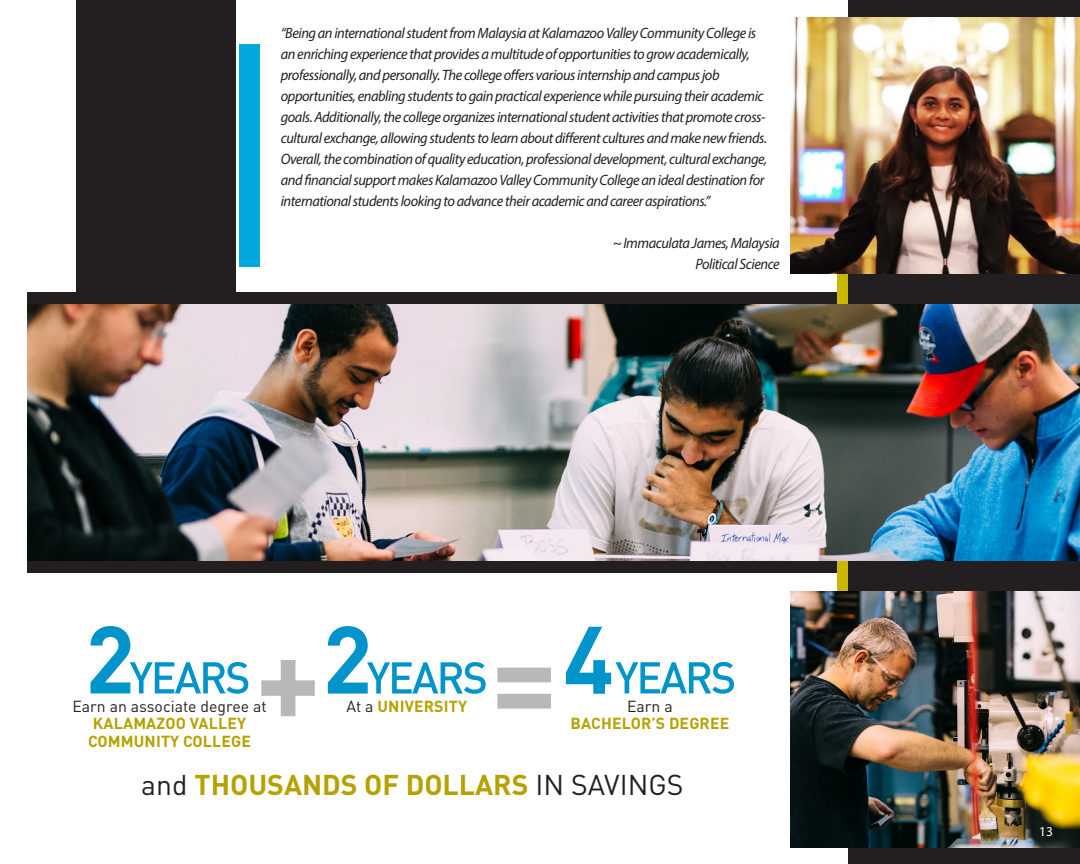
<style>
.page{position:relative;width:1080px;height:864px;background:#fff}
.page>*{position:absolute;margin:0;border:0;box-sizing:border-box;transform-origin:0 0}
.t1{font:700 28.35px "DIN Pro";color:#b5a200}
.t2{font:700 15.9px/17.5px "DIN Pro";letter-spacing:.01em;color:#b5a200;text-align:center}
.t3{font:15.9px "DIN Pro";color:#231f20}
.t4{font:italic 15px/21px "Myriad Pro";letter-spacing:-.03em;color:#231f20;scale:.96 1}
.t5{font:13.5px "Myriad Pro";color:#fff}
.s1{font-weight:400;color:#231f20}
</style>
<div class="page">
<div style="left:27px;top:292px;width:877px;height:281px;background:#231f20"></div>
<div style="left:848px;top:0;width:232px;height:864px;background:#231f20"></div>
<img style="left:791px;top:18px;width:289px;height:256px">
<img style="left:27px;top:304px;width:1053px;height:256px">
<img style="left:791px;top:591px;width:289px;height:256px">
<svg style="left:91px;top:626px;width:157px;height:68px"></svg>
<svg style="left:328px;top:626px;width:158px;height:68px"></svg>
<svg style="left:566px;top:627px;width:168px;height:67px"></svg>
<svg style="left:261px;top:660px;width:54px;height:56px"></svg>
<svg style="left:497px;top:668px;width:54px;height:41px"></svg>
<div style="left:239px;top:45px;width:21px;height:222px;background:#00a8dd"></div>
<div style="left:76px;top:0;width:159px;height:297px;background:#231f20"></div>
<p class="t4" style="left:281px;top:22px;width:508px">“Being an international student from Malaysia at Kalamazoo Valley Community College is an enriching experience that provides a multitude of opportunities to grow academically, professionally, and personally. The college offers various internship and campus job opportunities, enabling students to gain practical experience while pursuing their academic goals. Additionally, the college organizes international student activities that promote cross&shy;cultural exchange, allowing students to learn about different cultures and make new friends.<br>Overall, the combination of quality education, professional development, cultural exchange, and financial support makes Kalamazoo Valley Community College an ideal destination for international students looking to advance their academic and career aspirations.”</p>
<p class="t4" style="left:613px;top:232px;width:175px">~ Immaculata James, Malaysia</p>
<p class="t4" style="left:695px;top:253px;width:89px">Political Science</p>
<p class="t3" style="left:72px;top:695px;width:196px">Earn an associate degree at</p>
<p class="t2" style="left:346px;top:696px;width:122px"><span class="s1">At a</span> UNIVERSITY</p>
<p class="t2" style="left:88px;top:714px;width:164px">KALAMAZOO VALLEY<br>COMMUNITY COLLEGE</p>
<p class="t2" style="left:570px;top:696px;width:160px"><span class="s1">Earn a<br></span>BACHELOR’S DEGREE</p>
<p class="t1" style="left:141px;top:765px;width:544px"><span class="s1">and</span> THOUSANDS OF DOLLARS <span class="s1">IN SAVINGS</span></p>
<p class="t5" style="left:1039px;top:823px;width:15px">13</p>
</div>
